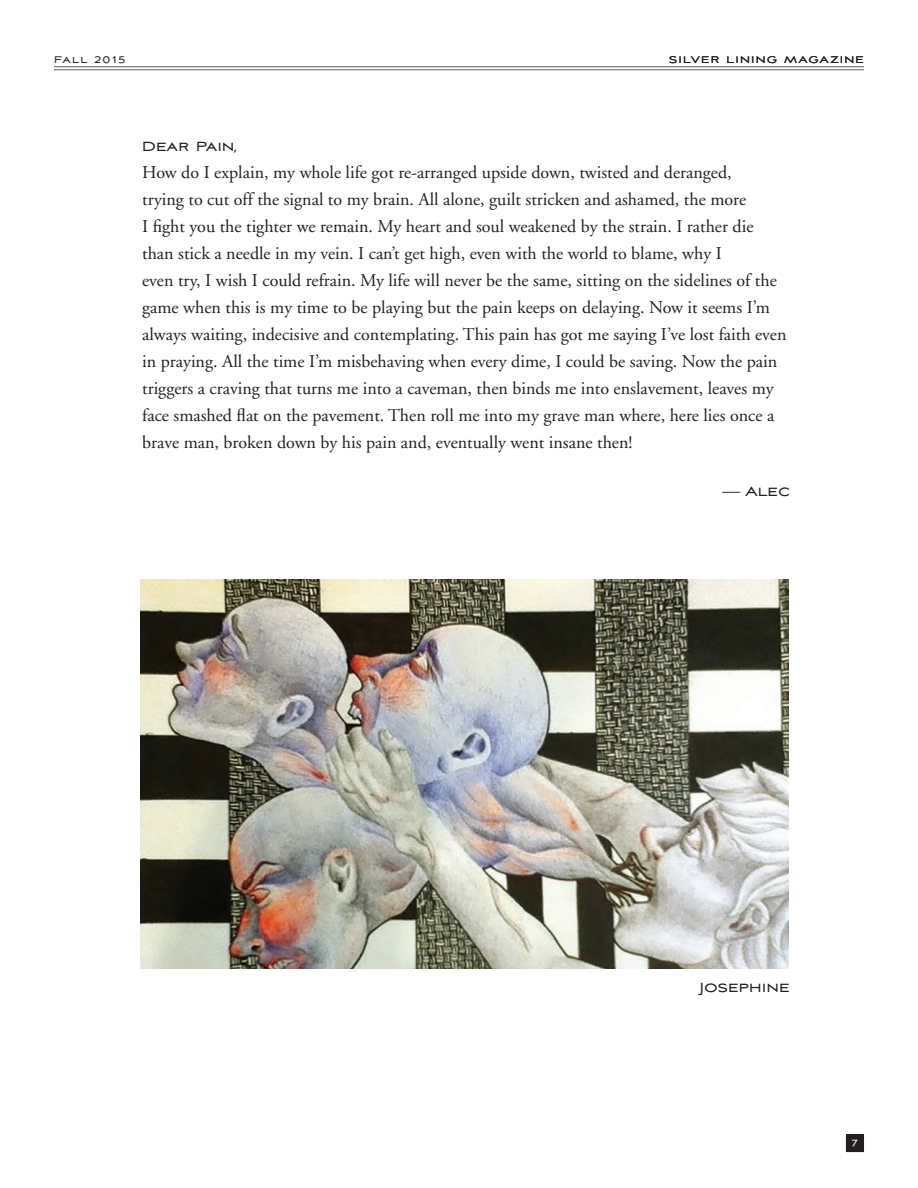
<style>
.page{position:relative;width:918px;height:1188px;background:#fff}
.page>*{position:absolute;margin:0;border:0;box-sizing:border-box;transform-origin:0 0}
.t1{font:18px/27px "Adobe Garamond";color:#231f20}
.t2{font:16.5px "Aviano Sans";color:#231f20}
.t3{font:12px "Aviano Sans";letter-spacing:.1em;color:#231f20}
.t4{font:11.25px "Aviano Sans";color:#fff}
.s1{font-family:"Adobe Garamond";font-size:18px}
</style>
<div class="page">
<hr style="left:54px;top:69px;width:810px;height:1px;background:#808285">
<hr style="left:54px;top:66px;width:810px;height:1px;background:#808285">
<div style="left:847px;top:1135px;width:16px;height:16px;background:#231f20"></div>
<div style="left:846px;top:1134px;width:18px;height:18px;border:2px solid #231f20"></div>
<img style="left:140px;top:580px;width:648px;height:388px">
<p class="t3" style="left:54px;top:53px;width:73px">Fall 2015</p>
<p class="t3" style="left:669px;top:53px;width:196px">SILVER LINING MAGAZINE</p>
<p class="t2" style="left:142px;top:137px;width:96px">Dear Pain,</p>
<p class="t1" style="left:142px;top:159px;width:646px">How do I explain, my whole life got re-arranged upside down, twisted and deranged,<br>trying to cut off the signal to my brain. All alone, guilt stricken and ashamed, the more<br>I fight you the tighter we remain. My heart and soul weakened by the strain. I rather die than stick a needle in my vein. I can’t get high, even with the world to blame, why I<br>even try, I wish I could refrain. My life will never be the same, sitting on the sidelines of the game when this is my time to be playing but the pain keeps on delaying. Now it seems I’m always waiting, indecisive and contemplating. This pain has got me saying I’ve lost faith even in praying. All the time I’m misbehaving when every dime, I could be saving. Now the pain triggers a craving that turns me into a caveman, then binds me into enslavement, leaves my face smashed flat on the pavement. Then roll me into my grave man where, here lies once a brave man, broken down by his pain and, eventually went insane then!</p>
<p class="t2" style="left:723px;top:482px;width:69px"><span class="s1">—</span> Alec</p>
<p class="t2" style="left:700px;top:979px;width:91px">Josephine</p>
<p class="t4" style="left:852px;top:1137px;width:7px">7</p>
</div>
